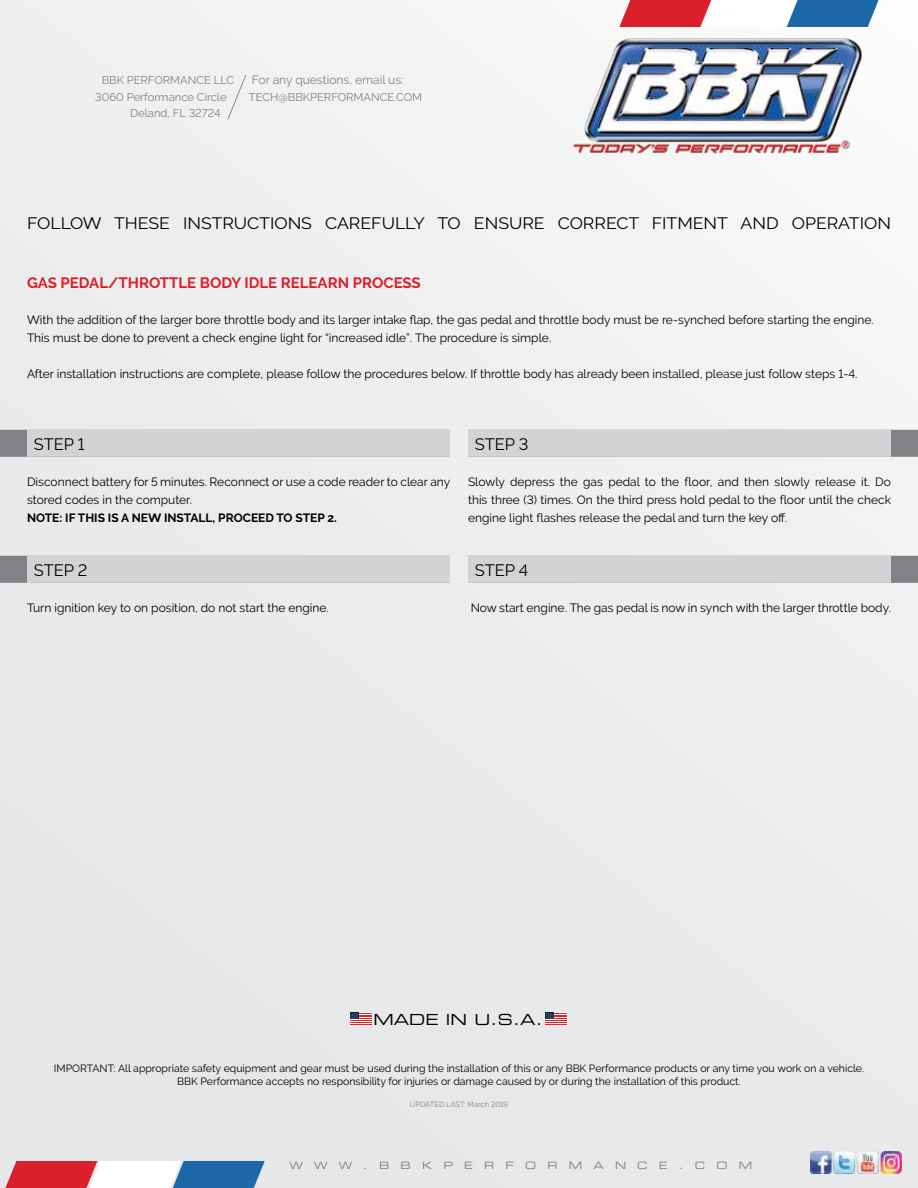
<style>
.page{position:relative;width:918px;height:1188px;background:#e6e7e8}
.page>*{position:absolute;margin:0;border:0;box-sizing:border-box;transform-origin:0 0}
.t1{font:16.5px "Raleway";color:#000;scale:1.07 1}
.t2{font:16.5px "Raleway";color:#000}
.t3{font:15.3px "Eurostile Extended Two";color:#000}
.t4{font:700 15px "Raleway";color:#da202c}
.t5{font:12px/18px "Raleway";color:#000}
.t6{font:700 12px "Raleway";color:#000}
.t7{font:12px "Raleway";color:#808285}
.t8{font:11.25px "Raleway";color:#808285}
.t9{font:10.5px/12.6px "Raleway";color:#000;text-align:center}
.t10{font:10.2px "Eurostile Extended Two";letter-spacing:1.11em;color:#808285}
.t11{font:7.5px "Raleway";color:#808285}
</style>
<div class="page">
<svg style="left:619px;top:0;width:265px;height:27px;background:#ae8ca2"></svg>
<svg style="left:5px;top:1161px;width:260px;height:27px;background:#ab88a0"></svg>
<img style="left:570px;top:37px;width:293px;height:119px">
<svg style="left:227px;top:75px;width:19px;height:44px"></svg>
<svg style="left:545px;top:1013px;width:22px;height:12px"></svg>
<svg style="left:350px;top:1013px;width:21px;height:12px"></svg>
<img style="left:810px;top:1152px;width:92px;height:21px">
<div style="left:0;top:430px;width:450px;height:27px;background:#808285"></div>
<div style="left:27px;top:430px;width:423px;height:27px;background:#d1d3d4"></div>
<div style="left:0;top:556px;width:450px;height:27px;background:#808285"></div>
<div style="left:27px;top:556px;width:423px;height:27px;background:#d1d3d4"></div>
<div style="left:468px;top:430px;width:450px;height:27px;background:#808285"></div>
<div style="left:468px;top:430px;width:423px;height:27px;background:#d1d3d4"></div>
<div style="left:468px;top:556px;width:450px;height:27px;background:#808285"></div>
<div style="left:468px;top:556px;width:423px;height:27px;background:#d1d3d4"></div>
<p class="t8" style="left:102px;top:74px;width:134px">BBK PERFORMANCE LLC</p>
<p class="t8" style="left:95px;top:90px;width:133px">3060 Performance Circle</p>
<p class="t8" style="left:130px;top:107px;width:92px">Deland, FL 32724</p>
<p class="t7" style="left:252px;top:73px;width:153px">For any questions, email us:</p>
<p class="t8" style="left:249px;top:90px;width:175px">TECH@BBKPERFORMANCE.COM</p>
<h1 class="t1" style="left:27px;top:214px;width:809px">FOLLOW THESE INSTRUCTIONS CAREFULLY TO ENSURE CORRECT FITMENT AND OPERATION</h1>
<p class="t4" style="left:27px;top:274px;width:395px">GAS PEDAL/THROTTLE BODY IDLE RELEARN PROCESS</p>
<p class="t5" style="left:27px;top:311px;width:848px">With the addition of the larger bore throttle body and its larger intake flap, the gas pedal and throttle body must be re-synched before starting the engine.<br>This must be done to prevent a check engine light for “increased idle”. The procedure is simple.</p>
<p class="t5" style="left:27px;top:365px;width:832px">After installation instructions are complete, please follow the procedures below. If throttle body has already been installed, please just follow steps 1-4.</p>
<h1 class="t2" style="left:34px;top:435px;width:52px">STEP 1</h1>
<p class="t5" style="left:27px;top:473px;width:425px">Disconnect battery for 5 minutes. Reconnect or use a code reader to clear any stored codes in the computer.</p>
<p class="t6" style="left:27px;top:511px;width:312px">NOTE: IF THIS IS A NEW INSTALL, PROCEED TO STEP 2.</p>
<h1 class="t2" style="left:34px;top:561px;width:55px">STEP 2</h1>
<p class="t5" style="left:27px;top:599px;width:303px">Turn ignition key to on position, do not start the engine.</p>
<h1 class="t2" style="left:475px;top:435px;width:55px">STEP 3</h1>
<p class="t5" style="left:468px;top:473px;width:425px;text-align:justify">Slowly depress the gas pedal to the floor, and then slowly release it. Do this three (3) times. On the third press hold pedal to the floor until the check engine light flashes release the pedal and turn the key off.</p>
<h1 class="t2" style="left:475px;top:561px;width:55px">STEP 4</h1>
<p class="t5" style="left:471px;top:599px;width:422px">Now start engine. The gas pedal is now in synch with the larger throttle body.</p>
<p class="t3" style="left:373px;top:1009px;width:171px">MADE IN U.S.A.</p>
<p class="t9" style="left:54px;top:1062px;width:812px">IMPORTANT: All appropriate safety equipment and gear must be used during the installation of this or any BBK Performance products or any time you work on a vehicle.<br>BBK Performance accepts no responsibility for injuries or damage caused by or during the installation of this product.</p>
<p class="t11" style="left:410px;top:1100px;width:100px">UPDATED LAST: March 2019</p>
<p class="t10" style="left:289px;top:1158px;width:464px">WWW.BBKPERFORMANCE.COM</p>
</div>
